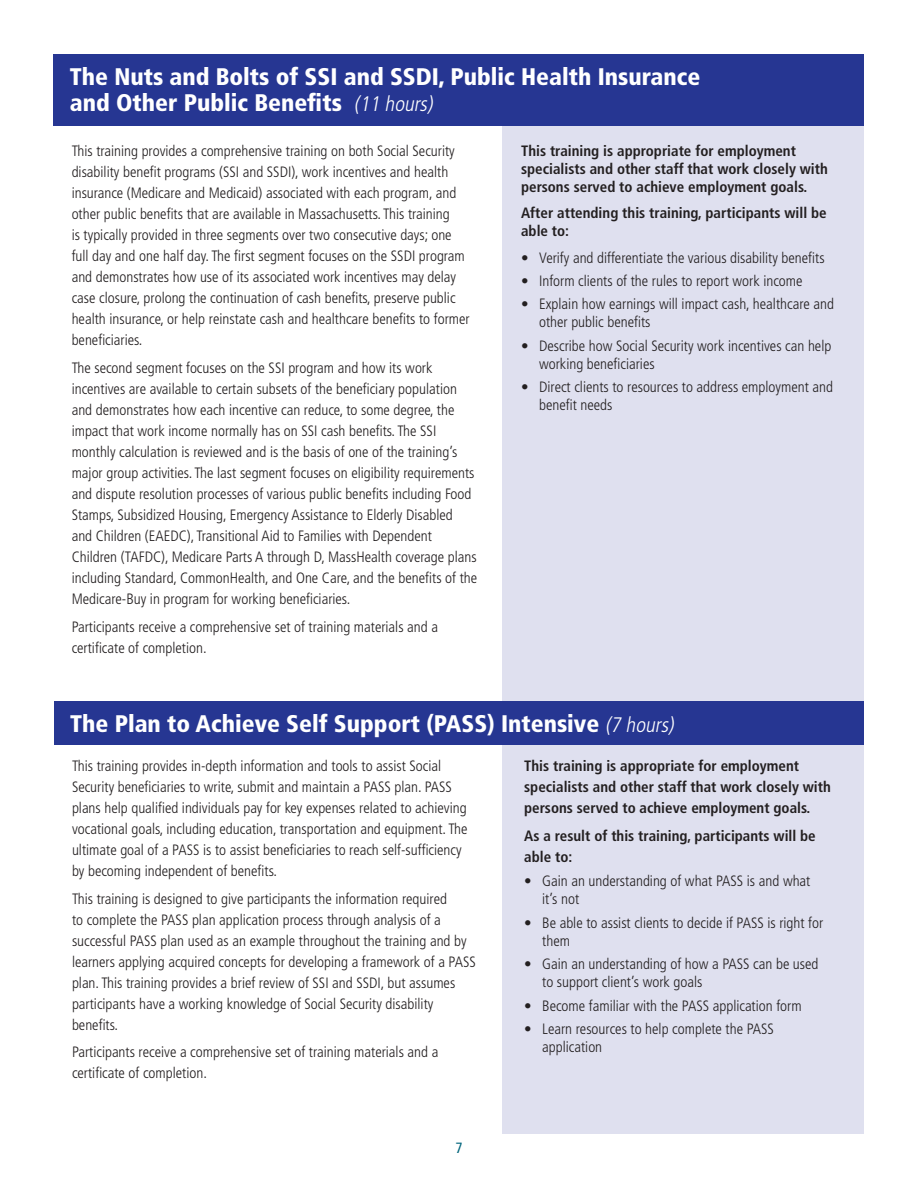
<style>
.page{position:relative;width:918px;height:1188px;background:#fff}
.page>*{position:absolute;margin:0;border:0;box-sizing:border-box;transform-origin:0 0}
.t1{font:900 condensed 24px/25.5px "Frutiger LT Std";color:#fff}
.Body_Copy{font:300 condensed 15px/21px "Frutiger LT Std";color:#231f20}
.side_bar_text{font:700 condensed 15px/18px "Frutiger LT Std";color:#231f20}
.Body_Copy-2{font:700 condensed 15px/21px "Frutiger LT Std";color:#231f20}
.Bar_Subheads{font:condensed 14.85px "Frutiger LT Std";color:#00657c}
.s1{font-weight:300;font-style:italic;font-size:21px}
</style>
<div class="page">
<div style="left:503px;top:93px;width:361px;height:1041px;background:#dfe0ef"></div>
<div style="left:54px;top:54px;width:810px;height:72px;background:#263692"></div>
<div style="left:54px;top:702px;width:810px;height:43px;background:#263692"></div>
<p class="t1" style="left:70px;top:64px;width:632px">The Nuts and Bolts of SSI and SSDI, Public Health Insurance and Other Public Benefits <span class="s1">(11 hours)</span></p>
<p class="side_bar_text" style="left:521px;top:142px;width:308px">This training is appropriate for employment specialists and other staff that work closely with persons served to achieve employment goals.</p>
<p class="side_bar_text" style="left:521px;top:204px;width:307px">After attending this training, participants will be able to:</p>
<p class="Body_Copy" style="left:521px;top:247px;width:305px">• Verify and differentiate the various disability benefits</p>
<p class="Body_Copy" style="left:521px;top:270px;width:283px">• Inform clients of the rules to report work income</p>
<p class="Body_Copy" style="left:539px;top:295px;width:296px;line-height:18px;text-indent:-18px">• Explain how earnings will impact cash, healthcare and other public benefits</p>
<p class="Body_Copy" style="left:539px;top:337px;width:294px;line-height:18px;text-indent:-18px">• Describe how Social Security work incentives can help working beneficiaries</p>
<p class="Body_Copy" style="left:539px;top:378px;width:295px;line-height:18px;text-indent:-18px">• Direct clients to resources to address employment and benefit needs</p>
<p class="Body_Copy" style="left:72px;top:141px;width:400px">This training provides a comprehensive training on both Social Security disability benefit programs (SSI and SSDI), work incentives and health insurance (Medicare and Medicaid) associated with each program, and other public benefits that are available in Massachusetts. This training<br>is typically provided in three segments over two consecutive days; one full day and one half day. The first segment focuses on the SSDI program and demonstrates how use of its associated work incentives may delay case closure, prolong the continuation of cash benefits, preserve public health insurance, or help reinstate cash and healthcare benefits to former beneficiaries.</p>
<p class="Body_Copy" style="left:72px;top:358px;width:407px">The second segment focuses on the SSI program and how its work incentives are available to certain subsets of the beneficiary population and demonstrates how each incentive can reduce, to some degree, the impact that work income normally has on SSI cash benefits. The SSI monthly calculation is reviewed and is the basis of one of the training’s major group activities. The last segment focuses on eligibility requirements and dispute resolution processes of various public benefits including Food Stamps, Subsidized Housing, Emergency Assistance to Elderly Disabled<br>and Children (EAEDC), Transitional Aid to Families with Dependent Children (TAFDC), Medicare Parts A through D, MassHealth coverage plans including Standard, CommonHealth, and One Care, and the benefits of the Medicare-Buy in program for working beneficiaries.</p>
<p class="Body_Copy" style="left:72px;top:616px;width:368px">Participants receive a comprehensive set of training materials and a certificate of completion.</p>
<p class="t1" style="left:70px;top:711px;width:609px">The Plan to Achieve Self Support (PASS) Intensive <span class="s1">(7 hours)</span></p>
<p class="Body_Copy-2" style="left:524px;top:755px;width:308px">This training is appropriate for employment specialists and other staff that work closely with persons served to achieve employment goals.</p>
<p class="Body_Copy-2" style="left:524px;top:825px;width:293px">As a result of this training, participants will be able to:</p>
<p class="Body_Copy" style="left:542px;top:872px;width:270px;line-height:18px;text-indent:-18px">• Gain an understanding of what PASS is and what it’s not</p>
<p class="Body_Copy" style="left:542px;top:914px;width:283px;line-height:18px;text-indent:-18px">• Be able to assist clients to decide if PASS is right for them</p>
<p class="Body_Copy" style="left:542px;top:955px;width:278px;line-height:18px;text-indent:-18px">• Gain an understanding of how a PASS can be used to support client’s work goals</p>
<p class="Body_Copy" style="left:524px;top:995px;width:279px">• Become familiar with the PASS application form</p>
<p class="Body_Copy" style="left:542px;top:1020px;width:233px;line-height:18px;text-indent:-18px">• Learn resources to help complete the PASS application</p>
<p class="Body_Copy" style="left:72px;top:755px;width:397px">This training provides in-depth information and tools to assist Social Security beneficiaries to write, submit and maintain a PASS plan. PASS plans help qualified individuals pay for key expenses related to achieving vocational goals, including education, transportation and equipment. The ultimate goal of a PASS is to assist beneficiaries to reach self-sufficiency by becoming independent of benefits.</p>
<p class="Body_Copy" style="left:72px;top:888px;width:405px">This training is designed to give participants the information required<br>to complete the PASS plan application process through analysis of a successful PASS plan used as an example throughout the training and by learners applying acquired concepts for developing a framework of a PASS plan. This training provides a brief review of SSI and SSDI, but assumes participants have a working knowledge of Social Security disability benefits.</p>
<p class="Body_Copy" style="left:72px;top:1042px;width:368px">Participants receive a comprehensive set of training materials and a certificate of completion.</p>
<p class="Bar_Subheads" style="left:455px;top:1139px;width:9px">7</p>
</div>
